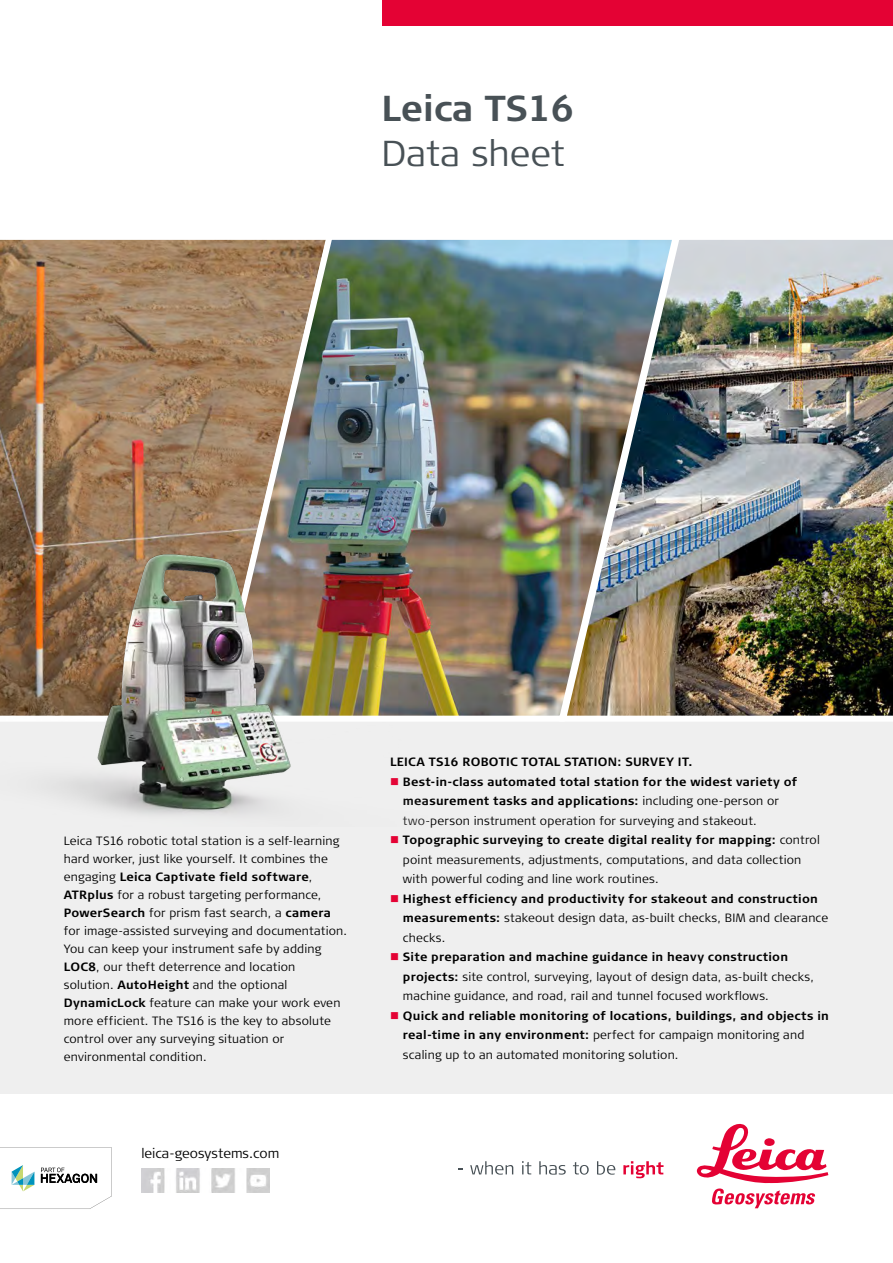
<style>
.page{position:relative;width:893px;height:1263px;background:#fff}
.page>*{position:absolute;margin:0;border:0;box-sizing:border-box;transform-origin:0 0}
.t1{font:700 36px "Signa Column";color:#485156}
.t2{font:300 36px "Signa Column";color:#485156}
.t3{font:300 13.5px "Signa Column";color:#000}
.t4{font:300 12px/18px "Signa Column";letter-spacing:.015em;color:#000}
.t5{font:700 12px/19.5px "Signa Column";letter-spacing:.02em;color:#000}
.s1{font-weight:700}
.s2{color:#e40234}
.s3{font-weight:300}
</style>
<div class="page">
<div style="left:0;top:722px;width:893px;height:372px;background:#efefef"></div>
<svg style="left:0;top:239px;width:208px;height:238px;background:#a07e5e"></svg>
<img style="left:208px;top:239px;width:348px;height:477px">
<img style="left:556px;top:239px;width:337px;height:477px">
<div style="left:383px;top:0;width:510px;height:26px;background:#e40234"></div>
<svg style="left:0;top:1147px;width:112px;height:62px"></svg>
<svg style="left:470px;top:1161px;width:43px;height:14px"></svg>
<svg style="left:522px;top:1161px;width:9px;height:13px"></svg>
<svg style="left:539px;top:1161px;width:27px;height:13px"></svg>
<svg style="left:573px;top:1162px;width:16px;height:13px"></svg>
<svg style="left:597px;top:1161px;width:18px;height:14px"></svg>
<svg style="left:623px;top:1161px;width:40px;height:17px"></svg>
<svg style="left:697px;top:1123px;width:131px;height:85px"></svg>
<img style="left:0;top:477px;width:428px;height:339px">
<img style="left:142px;top:1169px;width:127px;height:23px">
<h1 class="t1" style="left:381px;top:85px;width:194px">Leica TS16</h1>
<h1 class="t2" style="left:381px;top:130px;width:185px">Data sheet</h1>
<p class="t4" style="left:64px;top:832px;width:285px">Leica TS16 robotic total station is a self-learning hard worker, just like yourself. It combines the engaging <span class="s1">Leica Captivate field software</span>, <span class="s1">ATRplus</span> for a robust targeting performance, <span class="s1">PowerSearch</span> for prism fast search, a <span class="s1">camera </span>for image-assisted surveying and documentation.<br>You can keep your instrument safe by adding <span class="s1">LOC8</span>, our theft deterrence and location solution. <span class="s1">AutoHeight</span> and the optional <span class="s1">DynamicLock</span> feature can make your work even more efficient. The TS16 is the key to absolute control over any surveying situation or environmental condition.</p>
<p class="t3" style="left:141px;top:1145px;width:140px">leica-geosystems.com</p>
<p class="t5" style="left:390px;top:752px;width:304px">LEICA TS16 ROBOTIC TOTAL STATION: SURVEY IT.</p>
<p class="t5" style="left:403px;top:772px;width:396px;text-indent:-13px"><span class="s2">■</span> Best-in-class automated total station for the widest variety of measurement tasks and applications: <span class="s3">including one-person or two-person instrument operation for surveying and stakeout.</span></p>
<p class="t4" style="left:403px;top:830px;width:418px;line-height:19.5px;text-indent:-13px"><span class="s2">■</span> <span class="s1">Topographic surveying to create digital reality for mapping:</span> control point measurements, adjustments, computations, and data collection with powerful coding and line work routines.</p>
<p class="t5" style="left:403px;top:889px;width:427px;text-indent:-13px"><span class="s2">■</span> Highest efficiency and productivity for stakeout and construction measurements: <span class="s3">stakeout design data, as-built checks, BIM and clearance checks.</span></p>
<p class="t4" style="left:403px;top:947px;width:413px;line-height:19.5px;text-indent:-13px"><span class="s2">■</span> <span class="s1">Site preparation and machine guidance in heavy construction projects:</span> site control, surveying, layout of design data, as-built checks, machine guidance, and road, rail and tunnel focused workflows.</p>
<p class="t5" style="left:403px;top:1006px;width:427px;text-indent:-13px"><span class="s2">■</span> Quick and reliable monitoring of locations, buildings, and objects in real-time in any environment: <span class="s3">perfect for campaign monitoring and scaling up to an automated monitoring solution.</span></p>
</div>
